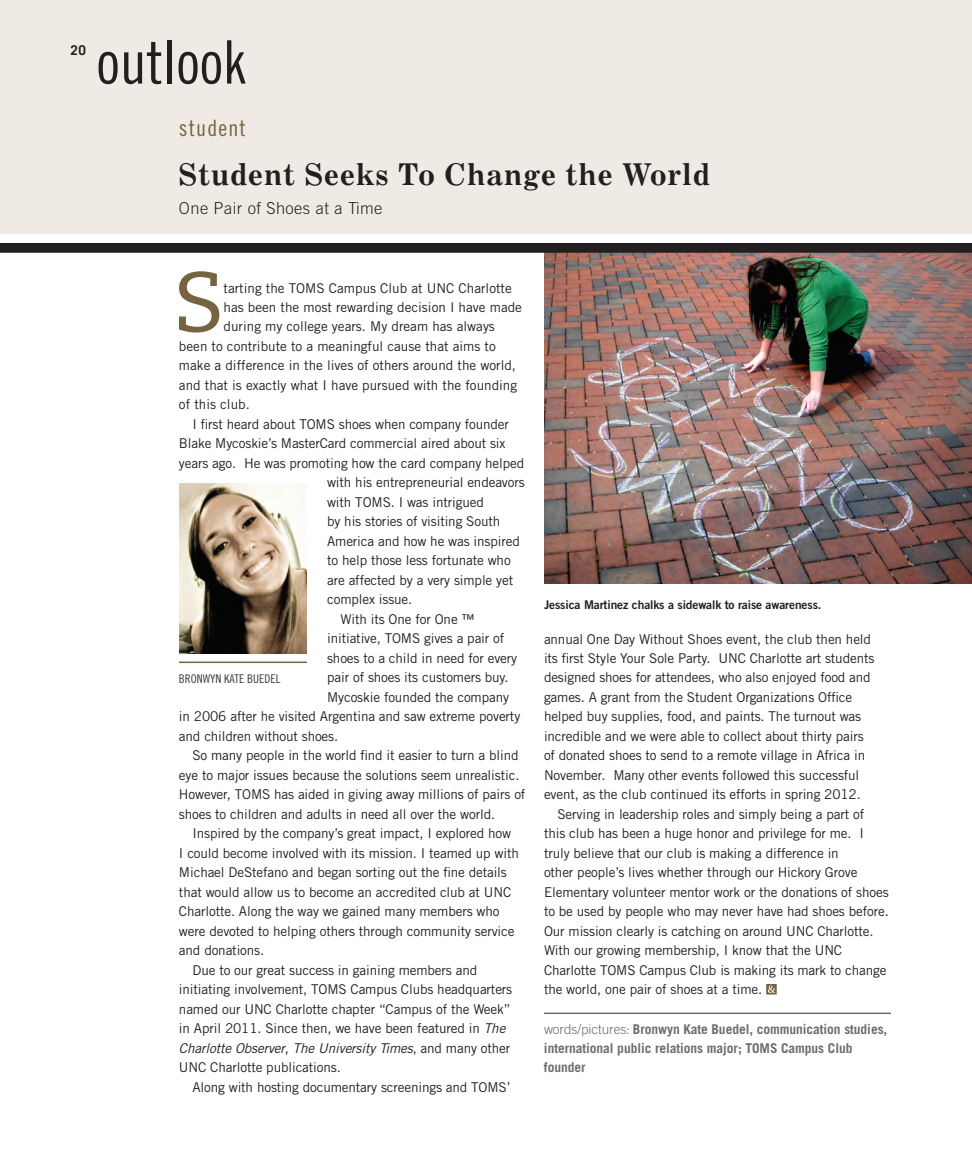
<style>
.page{position:relative;width:972px;height:1161px;background:#fff}
.page>*{position:absolute;margin:0;border:0;box-sizing:border-box;transform-origin:0 0}
.First_Para_Drop_Cap{font:84.6px "Caecilia";color:#766340}
.Section_1st_Page{font:60px "Trade Gothic Cond Eighteen";color:#231f20}
.Article_Headline{font:700 30px "Century Expanded BT";letter-spacing:.04em;color:#231f20}
.Department{font:22.5px "Trade Gothic Cond Eighteen";letter-spacing:.05em;color:#766340}
.Article_Subhead{font:300 16.5px "Trade Gothic";letter-spacing:.025em;color:#231f20}
.Body{font:13.5px/19.5px "Trade Gothic";letter-spacing:-.01em;color:#231f20}
.First_Para_Drop_Cap-2{font:13.5px "Trade Gothic";color:#231f20}
.Byline_Info{font:700 13.5px/19.5px "Trade Gothic";letter-spacing:-.005em;color:#6c6d70}
.t1{font:700 13.5px "Trade Gothic";color:#231f20}
.Body-2{font:12px "Trade Gothic Bold Two";letter-spacing:-.01em;color:#231f20}
.HeadshotName{font:12px "Trade Gothic Cond Eighteen";color:#3e3e3f}
.s1{font-style:italic}
.s2{font-weight:300}
</style>
<div class="page">
<img style="left:544px;top:253px;width:428px;height:331px">
<div style="left:0;top:0;width:972px;height:234px;background:#efebe4"></div>
<hr style="left:544px;top:1013px;width:347px;height:1px;background:#6c6d70">
<svg style="left:766px;top:984px;width:11px;height:10px"></svg>
<div style="left:0;top:243px;width:972px;height:10px;background:#231f20"></div>
<hr style="left:179px;top:662px;width:128px;height:1px;background:#766340">
<img style="left:179px;top:484px;width:128px;height:170px">
<p class="t1" style="left:71px;top:42px;width:17px">20</p>
<p class="Section_1st_Page" style="left:96px;top:27px;width:151px">outlook</p>
<p class="Department" style="left:179px;top:115px;width:68px">student</p>
<p class="Article_Headline" style="left:179px;top:156px;width:532px">Student Seeks To Change the World</p>
<p class="Article_Subhead" style="left:179px;top:199px;width:205px">One Pair of Shoes at a Time</p>
<p class="First_Para_Drop_Cap" style="left:173px;top:253px;width:52px">S</p>
<p class="First_Para_Drop_Cap-2" style="left:224px;top:280px;width:290px">tarting the TOMS Campus Club at UNC Charlotte</p>
<p class="First_Para_Drop_Cap-2" style="left:224px;top:299px;width:300px">has been the most rewarding decision I have made</p>
<p class="First_Para_Drop_Cap-2" style="left:224px;top:319px;width:273px">during my college years. My dream has always</p>
<p class="First_Para_Drop_Cap-2" style="left:179px;top:338px;width:318px">been to contribute to a meaningful cause that aims to</p>
<p class="First_Para_Drop_Cap-2" style="left:179px;top:358px;width:339px">make a difference in the lives of others around the world,</p>
<p class="First_Para_Drop_Cap-2" style="left:179px;top:377px;width:340px">and that is exactly what I have pursued with the founding</p>
<p class="First_Para_Drop_Cap-2" style="left:179px;top:397px;width:72px">of this club.</p>
<p class="Body" style="left:192px;top:414px;width:318px">I first heard about TOMS shoes when company founder</p>
<p class="Body" style="left:179px;top:434px;width:328px">Blake Mycoskie’s MasterCard commercial aired about six</p>
<p class="Body" style="left:179px;top:453px;width:347px">years ago. He was promoting how the card company helped</p>
<p class="Body" style="left:327px;top:473px;width:199px">with his entrepreneurial endeavors</p>
<p class="Body" style="left:327px;top:492px;width:158px">with TOMS. I was intrigued</p>
<p class="Body" style="left:327px;top:512px;width:175px">by his stories of visiting South</p>
<p class="Body" style="left:327px;top:531px;width:194px">America and how he was inspired</p>
<p class="Body" style="left:327px;top:551px;width:185px">to help those less fortunate who</p>
<p class="Body" style="left:327px;top:570px;width:188px">are affected by a very simple yet</p>
<p class="Body" style="left:327px;top:590px;width:87px">complex issue.</p>
<p class="Body" style="left:341px;top:609px;width:136px">With its One for One ™</p>
<p class="Body" style="left:327px;top:629px;width:179px">initiative, TOMS gives a pair of</p>
<p class="Body" style="left:327px;top:648px;width:192px">shoes to a child in need for every</p>
<p class="Body" style="left:327px;top:668px;width:183px">pair of shoes its customers buy.</p>
<p class="Body" style="left:327px;top:687px;width:183px">Mycoskie founded the company</p>
<p class="Body" style="left:179px;top:707px;width:343px">in 2006 after he visited Argentina and saw extreme poverty</p>
<p class="Body" style="left:179px;top:726px;width:161px">and children without shoes.</p>
<p class="Body" style="left:179px;top:746px;width:348px;text-indent:14px">So many people in the world find it easier to turn a blind eye to major issues because the solutions seem unrealistic.<br>However, TOMS has aided in giving away millions of pairs of shoes to children and adults in need all over the world.</p>
<p class="Body" style="left:179px;top:824px;width:341px;text-indent:14px">Inspired by the company’s great impact, I explored how I could become involved with its mission. I teamed up with Michael DeStefano and began sorting out the fine details that would allow us to become an accredited club at UNC Charlotte. Along the way we gained many members who were devoted to helping others through community service and donations.</p>
<p class="Body" style="left:179px;top:960px;width:335px;text-indent:14px">Due to our great success in gaining members and initiating involvement, TOMS Campus Clubs headquarters named our UNC Charlotte chapter “Campus of the Week” in April 2011. Since then, we have been featured in <span class="s1">The Charlotte Observer</span>, <span class="s1">The University Times</span>, and many other UNC Charlotte publications.</p>
<p class="Body" style="left:192px;top:1077px;width:319px">Along with hosting documentary screenings and TOMS’</p>
<p class="HeadshotName" style="left:179px;top:671px;width:103px">BRONWYN KATE BUEDEL</p>
<p class="Body-2" style="left:544px;top:598px;width:279px">Jessica Martinez chalks a sidewalk to raise awareness.</p>
<p class="Body" style="left:544px;top:629px;width:332px">annual One Day Without Shoes event, the club then held its first Style Your Sole Party. UNC Charlotte art students designed shoes for attendees, who also enjoyed food and games. A grant from the Student Organizations Office helped buy supplies, food, and paints. The turnout was incredible and we were able to collect about thirty pairs of donated shoes to send to a remote village in Africa in November. Many other events followed this successful event, as the club continued its efforts in spring 2012.</p>
<p class="Body" style="left:544px;top:804px;width:346px;text-indent:14px">Serving in leadership roles and simply being a part of this club has been a huge honor and privilege for me. I truly believe that our club is making a difference in<br>other people’s lives whether through our Hickory Grove Elementary volunteer mentor work or the donations of shoes to be used by people who may never have had shoes before.<br>Our mission clearly is catching on around UNC Charlotte.<br>With our growing membership, I know that the UNC Charlotte TOMS Campus Club is making its mark to change the world, one pair of shoes at a time.</p>
<p class="Byline_Info" style="left:544px;top:1019px;width:345px"><span class="s2">words/pictures:</span> Bronwyn Kate Buedel, communication studies, international public relations major; TOMS Campus Club founder</p>
</div>
